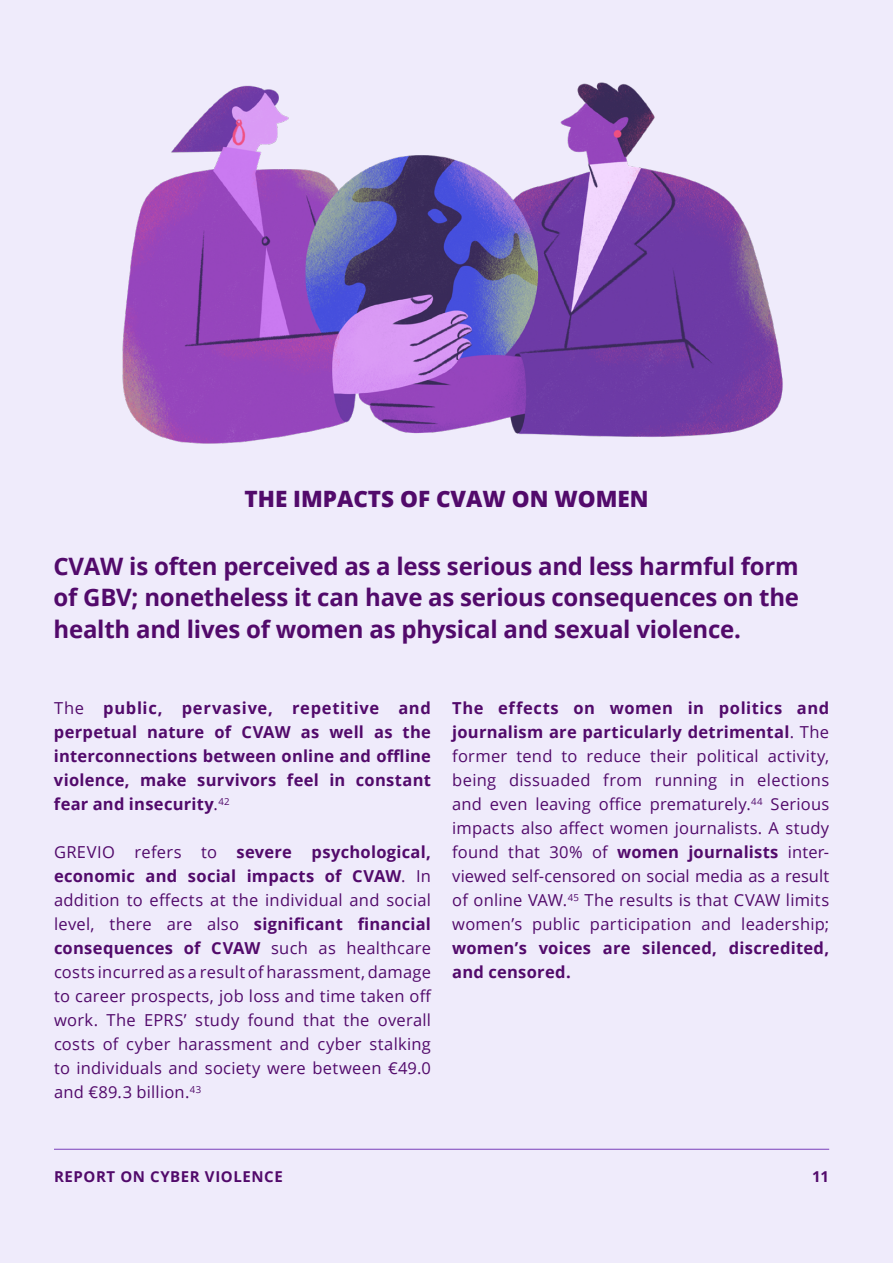
<style>
.page{position:relative;width:893px;height:1263px;background:#efebfb}
.page>*{position:absolute;margin:0;border:0;box-sizing:border-box;transform-origin:0 0}
.t1{font:700 24px/31.5px "Open Sans";letter-spacing:-.01em;color:#520a6b;text-align:justify}
.t2{font:800 22.5px "Open Sans";color:#520a6b}
.t3{font:16.5px/24px "Open Sans";letter-spacing:.015em;color:#520a6b;text-align:justify}
.t4{font:700 16.5px/24px "Open Sans";letter-spacing:.015em;color:#520a6b;text-align:justify}
.t5{font:700 15px "Open Sans";letter-spacing:.04em;color:#520a6b}
.s1{font-weight:400}
.s2{font-weight:700}
</style>
<div class="page">
<hr style="left:54px;top:1149px;width:775px;height:1px;background:#7a3eba">
<img style="left:122px;top:82px;width:661px;height:362px">
<h2 class="t2" style="left:244px;top:482px;width:406px">THE IMPACTS OF CVAW ON WOMEN</h2>
<h1 class="t1" style="left:54px;top:550px;width:747px">CVAW is often perceived as a less serious and less harmful form of GBV; nonetheless it can have as serious consequences on the health and lives of women as physical and sexual violence.</h1>
<p class="t4" style="left:54px;top:696px;width:378px"><span class="s1">The</span> public, pervasive, repetitive and perpetual nature of CVAW as well as the interconnections between online and offline violence, make survivors feel in constant fear and insecurity<span class="s1">.</span><sup>42</sup></p>
<p class="t3" style="left:54px;top:840px;width:379px">GREVIO refers to <span class="s2">severe psychological, economic and social impacts of CVAW</span>. In addition to effects at the individual and social level, there are also <span class="s2">significant financial consequences of CVAW</span> such as healthcare costs incurred as a result of harassment, damage to career prospects, job loss and time taken off work. The EPRS’ study found that the overall costs of cyber harassment and cyber stalking to individuals and society were between €49.0 and €89.3 billion.<sup>43</sup></p>
<p class="t3" style="left:452px;top:696px;width:378px"><span class="s2">The effects on women in politics and journalism are particularly detrimental</span>. The former tend to reduce their political activity, being dissuaded from running in elections and even leaving office prematurely.<sup>44</sup> Serious impacts also affect women journalists. A study found that 30% of <span class="s2">women journalists</span> inter&shy;viewed self-censored on social media as a result of online VAW.<sup>45</sup> The results is that CVAW limits women’s public participation and leadership;</p>
<p class="t4" style="left:452px;top:936px;width:378px">women’s voices are silenced, discredited, and censored.</p>
<p class="t5" style="left:54px;top:1166px;width:230px">REPORT ON CYBER VIOLENCE</p>
<p class="t5" style="left:812px;top:1166px;width:19px">11</p>
</div>
